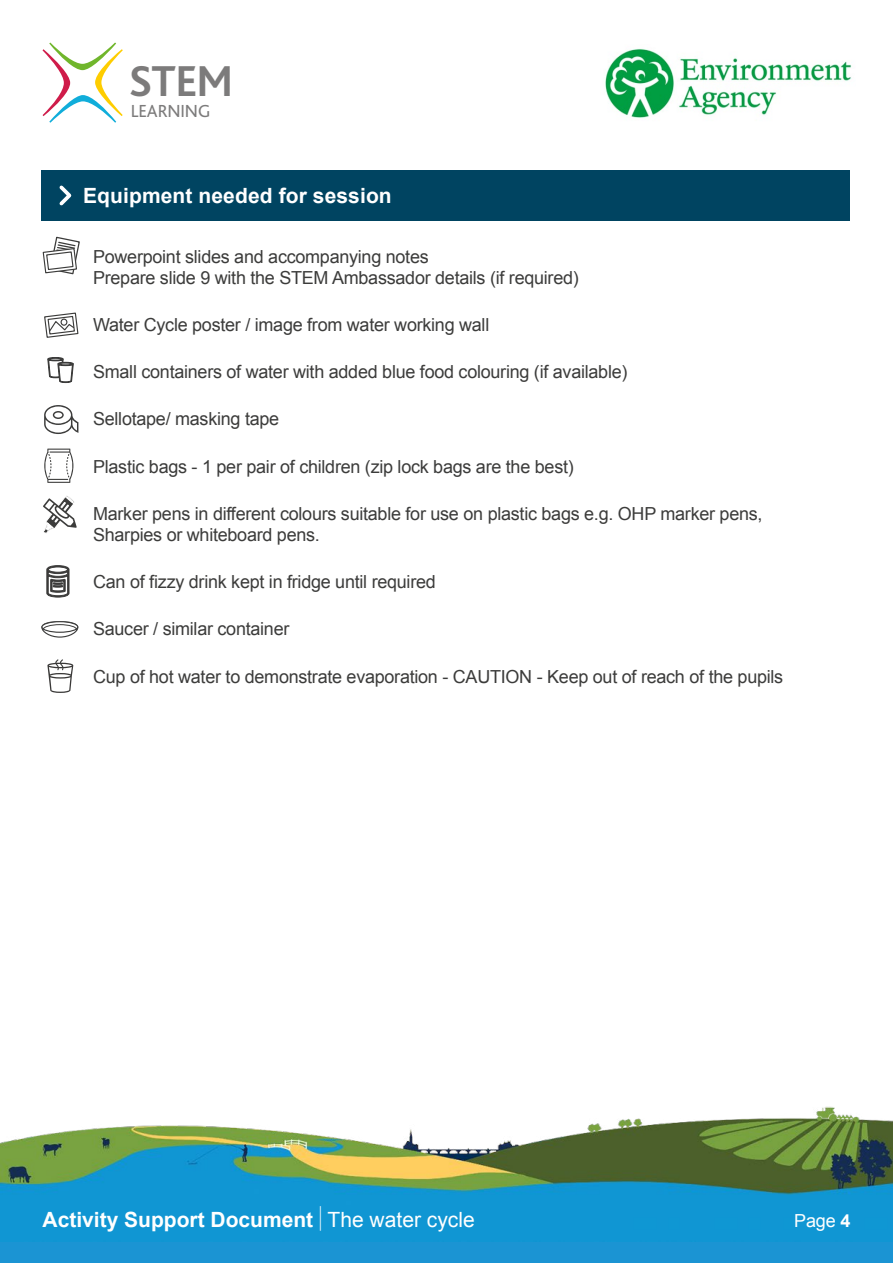
<style>
.page{position:relative;width:893px;height:1263px;background:#fff}
.page>*{position:absolute;margin:0;border:0;box-sizing:border-box;transform-origin:0 0}
.t1{font:700 45.15px "Bliss";color:#7c7b7b}
.t2{font:700 21px "Arial";letter-spacing:.005em;color:#fff}
.t3{font:18.3px "Bliss";letter-spacing:-.005em;color:#7c7b7b}
.t4{font:18px/21.6px "Arial";letter-spacing:-.015em;color:#3c3c3b}
.t5{font:18px "Arial";color:#fff}
.s1{font-weight:400;font-size:26.25px}
.s2{font-weight:400}
.s3{font-weight:700}
</style>
<div class="page">
<div style="left:0;top:1184px;width:893px;height:79px;background:#1b94d3"></div>
<img style="left:0;top:1106px;width:893px;height:136px">
<svg style="left:43px;top:43px;width:80px;height:80px"></svg>
<img style="left:605px;top:49px;width:247px;height:69px">
<svg style="left:47px;top:659px;width:26px;height:34px"></svg>
<svg style="left:41px;top:621px;width:38px;height:17px"></svg>
<div style="left:41px;top:170px;width:809px;height:51px;background:#004461"></div>
<svg style="left:59px;top:185px;width:13px;height:21px"></svg>
<svg style="left:44px;top:405px;width:34px;height:29px"></svg>
<svg style="left:42px;top:236px;width:38px;height:39px"></svg>
<svg style="left:43px;top:496px;width:34px;height:37px"></svg>
<svg style="left:44px;top:312px;width:35px;height:26px"></svg>
<div style="left:61px;top:319px;width:6px;height:7px;border:1px solid #3c3c3b;border-radius:50%"></div>
<svg style="left:44px;top:449px;width:29px;height:34px"></svg>
<svg style="left:47px;top:357px;width:27px;height:26px"></svg>
<svg style="left:47px;top:566px;width:22px;height:31px"></svg>
<h1 class="t1" style="left:129px;top:58px;width:105px">STEM</h1>
<p class="t3" style="left:131px;top:102px;width:81px">LEARNING</p>
<p class="t2" style="left:83px;top:182px;width:310px">Equipment needed for session</p>
<p class="t4" style="left:93px;top:246px;width:487px">Powerpoint slides and accompanying notes<br>Prepare slide 9 with the STEM Ambassador details (if required)</p>
<p class="t4" style="left:93px;top:314px;width:398px">Water Cycle poster / image from water working wall</p>
<p class="t4" style="left:93px;top:361px;width:536px">Small containers of water with added blue food colouring (if available)</p>
<p class="t4" style="left:93px;top:408px;width:188px">Sellotape/ masking tape</p>
<p class="t4" style="left:93px;top:456px;width:482px">Plastic bags - 1 per pair of children (zip lock bags are the best)</p>
<p class="t4" style="left:93px;top:503px;width:671px">Marker pens in different colours suitable for use on plastic bags e.g. OHP marker pens,<br>Sharpies or whiteboard pens.</p>
<p class="t4" style="left:93px;top:571px;width:344px">Can of fizzy drink kept in fridge until required</p>
<p class="t4" style="left:93px;top:618px;width:198px">Saucer / similar container</p>
<p class="t4" style="left:93px;top:666px;width:692px">Cup of hot water to demonstrate evaporation - CAUTION - Keep out of reach of the pupils</p>
<p class="t2" style="left:43px;top:1205px;width:434px">Activity Support Document <span class="s1">|</span> <span class="s2">The water cycle</span></p>
<p class="t5" style="left:794px;top:1209px;width:58px">Page <span class="s3">4</span></p>
</div>
